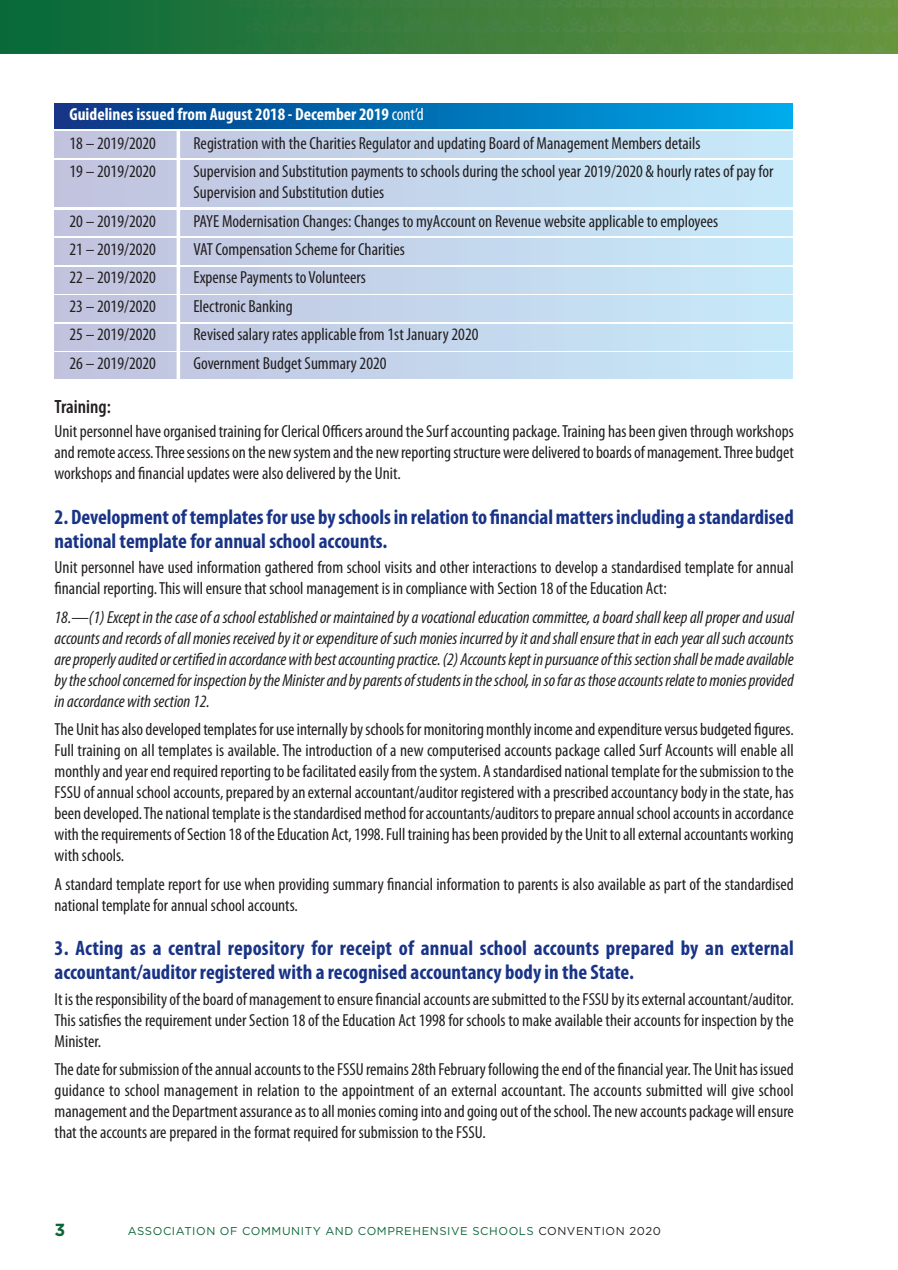
<style>
.page{position:relative;width:898px;height:1270px;background:#fff}
.page>*{position:absolute;margin:0;border:0;box-sizing:border-box;transform-origin:0 0}
.t1{font:700 condensed 21px/24.5px "Myriad Pro";color:#193487}
.t2{font:600 condensed 19.25px "Myriad Pro";color:#231f20}
.t3{font:condensed 17.5px/21px "Myriad Pro";color:#231f20;text-align:justify}
.t4{font:italic condensed 17.5px/21px "Myriad Pro";color:#231f20;text-align:justify}
.t5{font:700 condensed 17.5px/28.5px "Myriad Pro";color:#fff}
.t6{font:700 17.5px "Gotham";color:#0c6638}
.t7{font:11.38px "Gotham";letter-spacing:.05em;color:#0c6638}
.s1{font-weight:400}
.s2{font-weight:400;color:#231f20}
.s3{color:#231f20}
</style>
<div class="page">
<img style="left:0;top:0;width:898px;height:54px">
<div style="left:55px;top:103px;width:738px;height:26px;background:linear-gradient(to right,#083583,#00aae9)"></div>
<div style="left:55px;top:132px;width:738px;height:25px;background:linear-gradient(to right,#c2c2dd,#c6e9fa)"></div>
<div style="left:55px;top:160px;width:738px;height:47px;background:linear-gradient(to right,#c2c2dd,#c6e9fa)"></div>
<div style="left:55px;top:210px;width:738px;height:26px;background:linear-gradient(to right,#c2c2dd,#c6e9fa)"></div>
<div style="left:55px;top:239px;width:738px;height:25px;background:linear-gradient(to right,#c2c2dd,#c6e9fa)"></div>
<div style="left:55px;top:267px;width:738px;height:26px;background:linear-gradient(to right,#c2c2dd,#c6e9fa)"></div>
<div style="left:55px;top:296px;width:738px;height:26px;background:linear-gradient(to right,#c2c2dd,#c6e9fa)"></div>
<div style="left:55px;top:324px;width:738px;height:26px;background:linear-gradient(to right,#c2c2dd,#c6e9fa)"></div>
<div style="left:55px;top:353px;width:738px;height:26px;background:linear-gradient(to right,#c2c2dd,#c6e9fa)"></div>
<hr style="left:177px;top:129px;width:3px;height:439px;background:#fff">
<p class="t5" style="left:69px;top:102px;width:356px">Guidelines issued from August 2018 - December 2019 <span class="s1">cont’d<br></span><span class="s2">18 – 2019/2020</span></p>
<p class="t3" style="left:193px;top:134px;width:509px">Registration with the Charities Regulator and updating Board of Management Members details</p>
<p class="t3" style="left:69px;top:162px;width:88px">19 – 2019/2020</p>
<p class="t3" style="left:193px;top:162px;width:581px">Supervision and Substitution payments to schools during the school year 2019/2020 &amp; hourly rates of pay for<br>Supervision and Substitution duties</p>
<p class="t3" style="left:69px;top:212px;width:88px">20 – 2019/2020</p>
<p class="t3" style="left:193px;top:212px;width:526px">PAYE Modernisation Changes: Changes to myAccount on Revenue website applicable to employees</p>
<p class="t3" style="left:69px;top:240px;width:88px">21 – 2019/2020</p>
<p class="t3" style="left:193px;top:240px;width:213px">VAT Compensation Scheme for Charities</p>
<p class="t3" style="left:69px;top:269px;width:88px">22 – 2019/2020</p>
<p class="t3" style="left:193px;top:269px;width:174px">Expense Payments to Volunteers</p>
<p class="t3" style="left:69px;top:297px;width:88px">23 – 2019/2020</p>
<p class="t3" style="left:193px;top:297px;width:101px">Electronic Banking</p>
<p class="t3" style="left:69px;top:325px;width:88px">25 – 2019/2020</p>
<p class="t3" style="left:193px;top:325px;width:287px">Revised salary rates applicable from 1st January 2020</p>
<p class="t3" style="left:69px;top:354px;width:88px">26 – 2019/2020</p>
<p class="t3" style="left:193px;top:354px;width:195px">Government Budget Summary 2020</p>
<p class="t2" style="left:55px;top:400px;width:58px">Training:</p>
<p class="t3" style="left:55px;top:423px;width:741px">Unitpersonnel haveorganisedtrainingforClerical OfficersaroundtheSurfaccountingpackage.Training hasbeen given throughworkshops andremoteaccess.Threesessionson the newsystemandthe newreportingstructureweredeliveredtoboardsofmanagement.Threebudget workshops and financial updates were also delivered by the Unit.</p>
<p class="t1" style="left:55px;top:506px;width:741px">2. Development oftemplatesfor use byschoolsin relation to financialmattersincluding a standardised national template for annual school accounts.</p>
<p class="t3" style="left:55px;top:558px;width:741px">Unit personnel have used information gathered from school visits and other interactions to develop a standardised template for annual financial reporting.This will ensure that school management is in compliance with Section 18 of the Education Act:</p>
<p class="t4" style="left:55px;top:608px;width:741px">18.—(1)Except inthecaseofaschoolestablishedor maintainedbyavocationaleducationcommittee,aboardshallkeepallproperandusual accountsandrecordsofallmonies receivedbyitorexpenditureof suchmonies incurredbyitandshallensurethat ineachyearall suchaccounts areproperlyauditedorcertifiedinaccordancewithbestaccountingpractice.(2) Accountskept inpursuanceof thissectionshallbemadeavailable bytheschoolconcernedforinspectionbytheMinisterandbyparentsofstudentsintheschool, insofarasthoseaccountsrelatetomoniesprovided inaccordance withsection12.</p>
<p class="t3" style="left:55px;top:720px;width:741px">The Unit hasalsodevelopedtemplatesforuseinternallybyschoolsformonitoringmonthlyincomeandexpenditureversusbudgeted figures.<br>Full training on all templates is available. The introduction of a new computerised accounts package called Surf Accounts will enable all monthlyandyearendrequiredreportingtobefacilitatedeasilyfromthesystem. A standardised national templatefor thesubmission tothe FSSU ofannualschoolaccounts,preparedbyan externalaccountant/auditor registered with aprescribedaccountancybodyin thestate, has been developed.The national templateisthestandardisedmethodforaccountants/auditorstoprepareannualschoolaccountsin accordance with therequirementsofSection 18of theEducation Act,1998.Full training hasbeen providedbythe Unit toallexternalaccountantsworking with schools.</p>
<p class="t3" style="left:55px;top:875px;width:741px">A standard template report for use when providing summary financial information to parents is also available as part of the standardised national template for annual school accounts.</p>
<p class="t1" style="left:55px;top:937px;width:741px">3. Acting as a central repository for receipt of annual school accounts prepared by an external accountant/auditor registered with a recognised accountancy body in the State.</p>
<p class="t3" style="left:55px;top:990px;width:741px">It istheresponsibilityof theboardofmanagement toensure financialaccountsaresubmittedtotheFSSU byitsexternalaccountant/auditor.<br>This satisfies the requirement under Section 18 of the Education Act 1998 for schools to make available their accounts for inspection by the Minister.</p>
<p class="t3" style="left:55px;top:1060px;width:741px">Thedateforsubmission of theannualaccountstotheFSSU remains28th Februaryfollowingtheendof the financialyear.The Unit hasissued guidance to school management in relation to the appointment of an external accountant. The accounts submitted will give school managementandthe Departmentassuranceastoallmoniescomingintoandgoingoutof theschool.The newaccountspackagewillensure that the accounts are prepared in the format required for submission to the FSSU.</p>
<p class="t6" style="left:55px;top:1220px;width:12px">3</p>
<p class="t7" style="left:128px;top:1225px;width:535px">ASSOCIATION OF COMMUNITY AND COMPREHENSIVE SCHOOLS <span class="s3">CONVENTION 2020</span></p>
</div>
